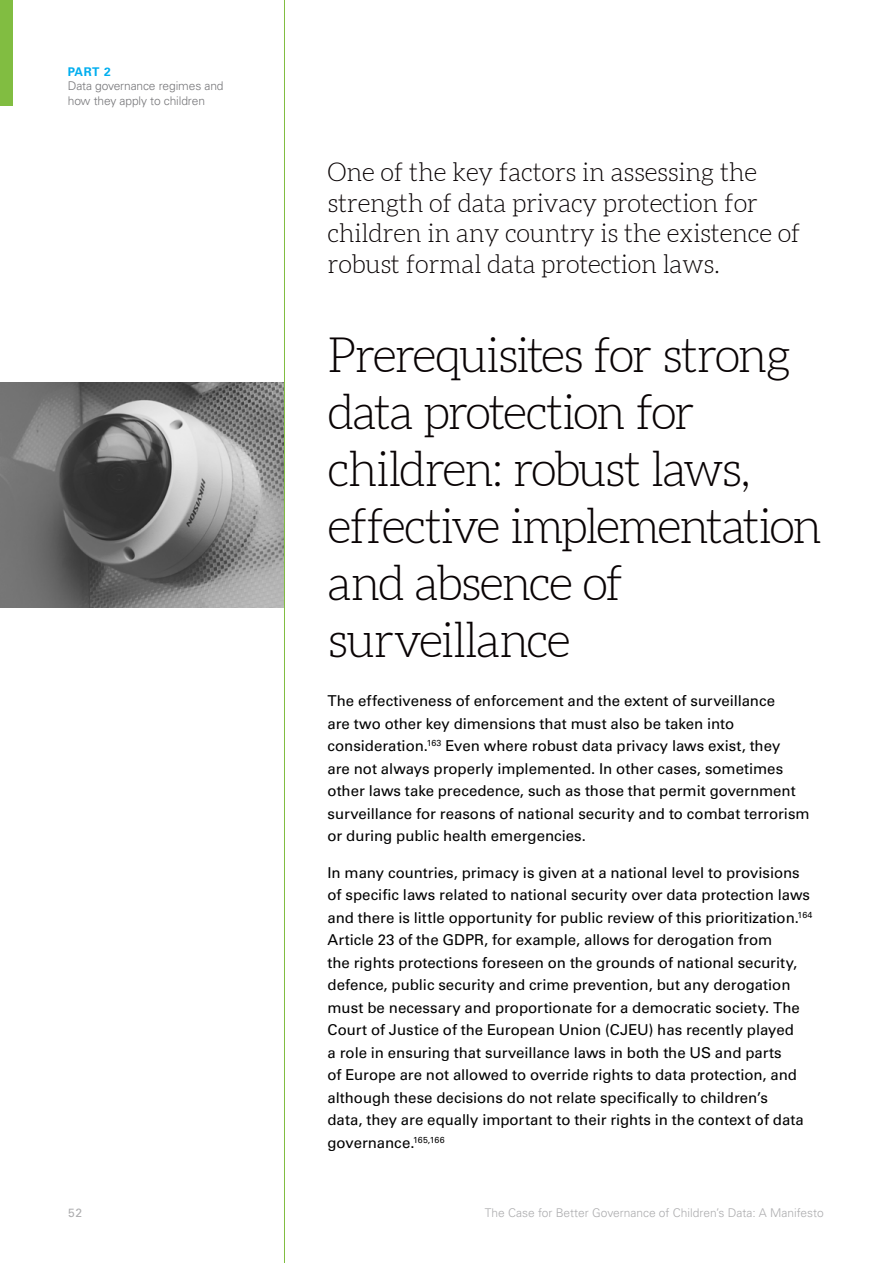
<style>
.page{position:relative;width:893px;height:1263px;background:#fff}
.page>*{position:absolute;margin:0;border:0;box-sizing:border-box;transform-origin:0 0}
.t1{font:300 48px/57px "Aleo";letter-spacing:-.045em;color:#090304}
.t2{font:300 25.5px/30.6px "Aleo";letter-spacing:-.01em;color:#090304}
.t3{font:15px/22.5px "Univers LT Pro 55 Roman";letter-spacing:-.005em;color:#000}
.t4{font:300 12px "Univers LT Pro 45";color:#adadaf}
.t5{font:300 12px/14.4px "Univers LT Pro 45";letter-spacing:-.01em;color:#77777a}
.t6{font:700 12px "Univers LT Pro 65";color:#00aeef}
.t7{font:12px "Univers LT Std";color:#adadaf}
</style>
<div class="page">
<div style="left:0;top:0;width:13px;height:106px;background:#81bd41"></div>
<img style="left:0;top:383px;width:284px;height:225px">
<hr style="left:284px;top:0;width:1px;height:1263px;background:#81bd41">
<p class="t6" style="left:68px;top:65px;width:44px">PART 2</p>
<p class="t5" style="left:68px;top:79px;width:157px">Data governance regimes and how they apply to children</p>
<h2 class="t2" style="left:328px;top:159px;width:475px">One of the key factors in assessing the strength of data privacy protection for children in any country is the existence of robust formal data protection laws.</h2>
<h1 class="t1" style="left:328px;top:330px;width:496px">Prerequisites for strong data protection for children: robust laws, effective implementation and absence of surveillance</h1>
<p class="t3" style="left:328px;top:690px;width:484px">The effectiveness of enforcement and the extent of surveillance<br>are two other key dimensions that must also be taken into consideration.<sup>163</sup> Even where robust data privacy laws exist, they<br>are not always properly implemented. In other cases, sometimes other laws take precedence, such as those that permit government surveillance for reasons of national security and to combat terrorism or during public health emergencies.</p>
<p class="t3" style="left:328px;top:861px;width:486px">In many countries, primacy is given at a national level to provisions of specific laws related to national security over data protection laws and there is little opportunity for public review of this prioritization.<sup>164<br></sup>Article 23 of the GDPR, for example, allows for derogation from<br>the rights protections foreseen on the grounds of national security, defence, public security and crime prevention, but any derogation must be necessary and proportionate for a democratic society. The Court of Justice of the European Union (CJEU) has recently played<br>a role in ensuring that surveillance laws in both the US and parts<br>of Europe are not allowed to override rights to data protection, and although these decisions do not relate specifically to children’s<br>data, they are equally important to their rights in the context of data governance.<sup>165,166</sup></p>
<p class="t7" style="left:68px;top:1205px;width:16px">52</p>
<p class="t4" style="left:485px;top:1205px;width:340px">The Case for Better Governance of Children’s Data: A Manifesto</p>
</div>
